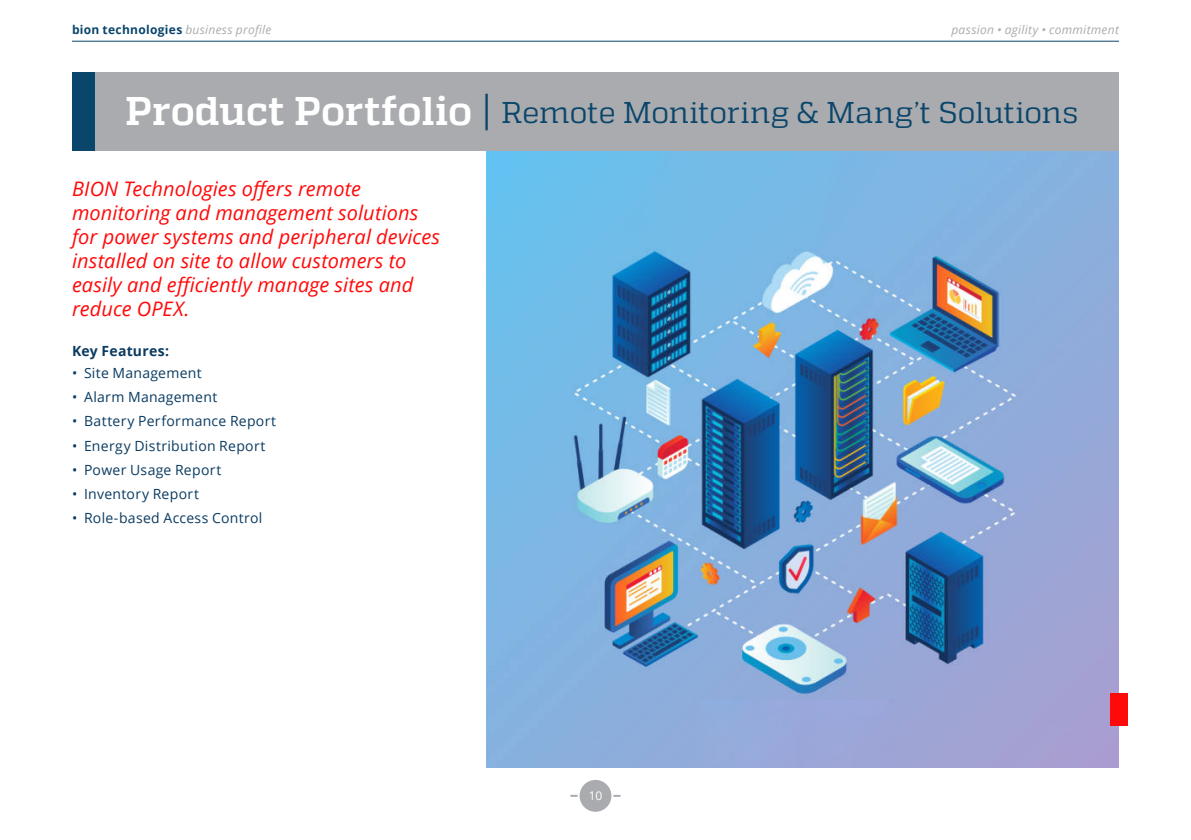
<style>
.page{position:relative;width:1191px;height:840px;background:#fff}
.page>*{position:absolute;margin:0;border:0;box-sizing:border-box;transform-origin:0 0}
.t1{font:30px "Quadon";color:#0a456b}
.t2{font:italic 20px/24px "Open Sans";letter-spacing:.005em;color:#ff0a0a}
.t3{font:14px "Open Sans";letter-spacing:.02em;color:#0a3b61}
.t4{font:700 14px "Open Sans";letter-spacing:.015em;color:#0a3b61}
.t5{font:700 12px "Open Sans";letter-spacing:.025em;color:#0a456b}
.t6{font:italic 12px "Open Sans";letter-spacing:.025em;color:#a9abae}
.t7{font:12px "Open Sans";color:#fff}
.s1{font-weight:400;font-style:italic;color:#a9abae}
.s2{font-weight:700;font-size:40px;color:#fff}
.s3{font-weight:700;font-size:40px}
</style>
<div class="page">
<hr style="left:72px;top:41px;width:1047px;height:1px;background:#0a456b">
<svg style="left:570px;top:794px;width:7px;height:2px"></svg>
<svg style="left:613px;top:794px;width:7px;height:2px"></svg>
<div style="left:579px;top:779px;width:32px;height:32px;background:#a9abae;border-radius:50%"></div>
<img style="left:486px;top:150px;width:633px;height:617px">
<div style="left:1110px;top:692px;width:17px;height:32px;background:#ff0a0a"></div>
<div style="left:72px;top:72px;width:1047px;height:78px;background:#a9abae"></div>
<div style="left:72px;top:72px;width:23px;height:78px;background:#0a456b"></div>
<p class="t5" style="left:72px;top:21px;width:201px">bion technologies <span class="s1">business profile</span></p>
<p class="t6" style="left:951px;top:22px;width:169px">passion • agility • commitment</p>
<h1 class="t1" style="left:125px;top:96px;width:954px"><span class="s2">Product Portfolio</span> <span class="s3">|</span> Remote Monitoring &amp; Mang’t Solutions</h1>
<p class="t2" style="left:72px;top:176px;width:369px">BION Technologies offers remote monitoring and management solutions for power systems and peripheral devices installed on site to allow customers to easily and efficiently manage sites and reduce OPEX.</p>
<p class="t4" style="left:72px;top:341px;width:98px">Key Features:</p>
<p class="t3" style="left:72px;top:363px;width:131px">• Site Management</p>
<p class="t3" style="left:72px;top:387px;width:147px">• Alarm Management</p>
<p class="t3" style="left:72px;top:411px;width:206px">• Battery Performance Report</p>
<p class="t3" style="left:72px;top:435px;width:195px">• Energy Distribution Report</p>
<p class="t3" style="left:72px;top:459px;width:151px">• Power Usage Report</p>
<p class="t3" style="left:72px;top:483px;width:128px">• Inventory Report</p>
<p class="t3" style="left:72px;top:507px;width:192px">• Role-based Access Control</p>
<p class="t7" style="left:589px;top:786px;width:15px">10</p>
</div>
